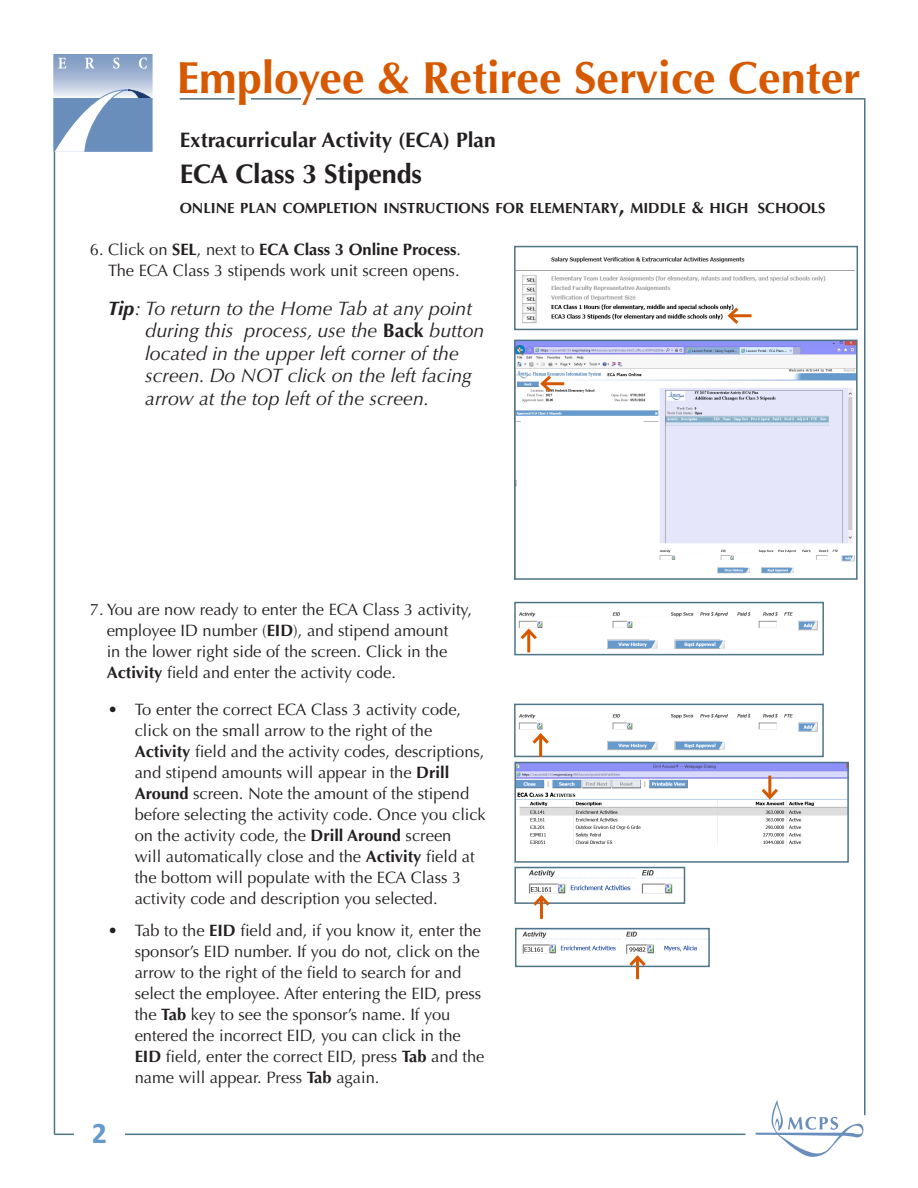
<style>
.page{position:relative;width:918px;height:1188px;background:#fff}
.page>*{position:absolute;margin:0;border:0;box-sizing:border-box;transform-origin:0 0}
.t1{font:700 45px "Optima LT Std";color:#d65900}
.t2{font:700 30px "Calibri";color:#69c}
.t3{font:700 27px "Optima LT Std";letter-spacing:-.005em;color:#231f20}
.t4{font:700 21px "Optima LT Std";color:#231f20}
.t5{font:italic 19.5px/22.5px "Optima LT Std";color:#231f20}
.t6{font:16.5px/21px "Optima LT Std";color:#231f20}
.t7{font:700 14.7px "Optima LT Std";color:#231f20}
.s1{font-size:21px}
.s2{font-size:16.5px}
.s3{font-weight:700}
.s4{font-weight:700;font-style:normal}
</style>
<div class="page">
<img style="left:518px;top:713px;width:300px;height:41px">
<div style="left:514px;top:704px;width:310px;height:53px;border:2px solid #4e7588"></div>
<hr style="left:54px;top:54px;width:1px;height:1080px;background:#4e7588">
<hr style="left:180px;top:98px;width:55px;height:2px;background:#4e7588">
<hr style="left:251px;top:98px;width:50px;height:2px;background:#4e7588">
<hr style="left:316px;top:98px;width:548px;height:2px;background:#4e7588">
<hr style="left:864px;top:98px;width:2px;height:1017px;background:#4e7588">
<svg style="left:755px;top:1100px;width:108px;height:57px"></svg>
<svg style="left:54px;top:54px;width:99px;height:97px;background:#98afcf"></svg>
<hr style="left:54px;top:1134px;width:691px;height:1px;background:#4e7588">
<div style="left:75px;top:1106px;width:50px;height:52px;background:#fff"></div>
<img style="left:517px;top:256px;width:338px;height:68px">
<div style="left:514px;top:246px;width:344px;height:84px;border:2px solid #4e7588"></div>
<hr style="left:730px;top:314px;width:22px;height:3px;background:#d65900">
<svg style="left:725px;top:304px;width:17px;height:20px"></svg>
<img style="left:517px;top:343px;width:338px;height:231px">
<div style="left:514px;top:340px;width:344px;height:240px;border:2px solid #4e7588"></div>
<hr style="left:542px;top:382px;width:22px;height:3px;background:#d65900">
<svg style="left:538px;top:372px;width:16px;height:23px"></svg>
<div style="left:521px;top:419px;width:123px;height:28px;background:#fff"></div>
<img style="left:528px;top:870px;width:153px;height:24px">
<div style="left:514px;top:867px;width:171px;height:37px;border:2px solid #4e7588"></div>
<img style="left:517px;top:765px;width:329px;height:81px">
<div style="left:514px;top:762px;width:335px;height:101px;border:2px solid #4e7588"></div>
<img style="left:522px;top:931px;width:185px;height:23px">
<div style="left:515px;top:928px;width:195px;height:39px;border:2px solid #4e7588"></div>
<hr style="left:539px;top:735px;width:3px;height:22px;background:#d65900">
<svg style="left:529px;top:731px;width:23px;height:16px"></svg>
<img style="left:518px;top:611px;width:300px;height:41px">
<div style="left:514px;top:602px;width:310px;height:53px;border:2px solid #4e7588"></div>
<hr style="left:527px;top:631px;width:3px;height:21px;background:#d65900">
<svg style="left:518px;top:626px;width:22px;height:17px"></svg>
<hr style="left:768px;top:776px;width:3px;height:21px;background:#d65900">
<svg style="left:759px;top:786px;width:22px;height:16px"></svg>
<hr style="left:540px;top:897px;width:3px;height:22px;background:#d65900">
<svg style="left:530px;top:893px;width:23px;height:16px"></svg>
<hr style="left:636px;top:957px;width:3px;height:22px;background:#d65900">
<svg style="left:626px;top:953px;width:23px;height:15px"></svg>
<svg style="left:517px;top:346px;width:6px;height:10px"></svg>
<p class="t1" style="left:177px;top:52px;width:686px">Employee &amp; Retiree Service Center</p>
<p class="t4" style="left:180px;top:128px;width:318px">Extracurricular Activity (ECA) Plan</p>
<p class="t3" style="left:180px;top:159px;width:244px">ECA Class 3 Stipends</p>
<p class="t7" style="left:180px;top:200px;width:647px">ONLINE PLAN COMPLETION INSTRUCTIONS FOR ELEMENTARY<span class="s1">,</span> MIDDLE <span class="s2">&amp;</span> HIGH SCHOOLS</p>
<p class="t6" style="left:90px;top:239px;width:373px;text-align:right">6. Click on <span class="s3">SEL</span>, next to <span class="s3">ECA Class 3 Online Process</span>.<br>The ECA Class 3 stipends work unit screen opens.</p>
<p class="t5" style="left:145px;top:297px;width:341px;text-indent:-38px"><span class="s3">Tip</span>: To return to the Home Tab at any point during this process, use the <span class="s4">Back</span> button located in the upper left corner of the screen. Do NOT click on the left facing arrow at the top left of the screen.</p>
<p class="t6" style="left:107px;top:599px;width:367px;text-indent:-17px">7. You are now ready to enter the ECA Class 3 activity, employee ID number (<span class="s3">EID</span>), and stipend amount<br>in the lower right side of the screen. Click in the <span class="s3">Activity</span> field and enter the activity code.</p>
<p class="t6" style="left:135px;top:699px;width:353px;text-indent:-27px">• To enter the correct ECA Class 3 activity code, click on the small arrow to the right of the <span class="s3">Activity</span> field and the activity codes, descriptions, and stipend amounts will appear in the <span class="s3">Drill Around</span> screen. Note the amount of the stipend before selecting the activity code. Once you click on the activity code, the <span class="s3">Drill Around</span> screen<br>will automatically close and the <span class="s3">Activity</span> field at the bottom will populate with the ECA Class 3 activity code and description you selected.</p>
<p class="t6" style="left:135px;top:920px;width:351px;text-indent:-27px">• Tab to the <span class="s3">EID</span> field and, if you know it, enter the sponsor’s EID number. If you do not, click on the arrow to the right of the field to search for and select the employee. After entering the EID, press the <span class="s3">Tab</span> key to see the sponsor’s name. If you entered the incorrect EID, you can click in the <span class="s3">EID</span> field, enter the correct EID, press <span class="s3">Tab</span> and the name will appear. Press <span class="s3">Tab</span> again.</p>
<p class="t2" style="left:92px;top:1112px;width:17px">2</p>
</div>
